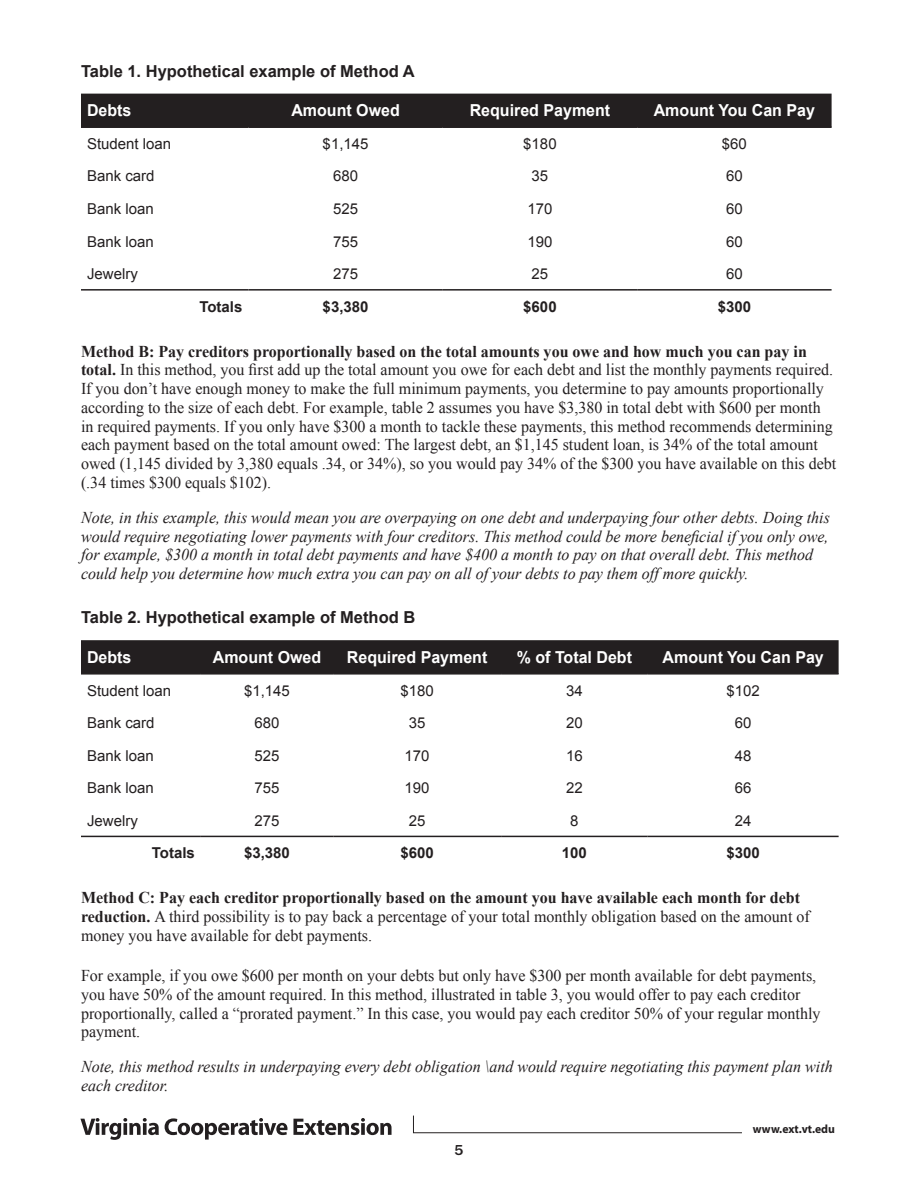
<style>
.page{position:relative;width:918px;height:1188px;background:#fff}
.page>*{position:absolute;margin:0;border:0;box-sizing:border-box;transform-origin:0 0}
.t1{font:16.5px/18.8px "Times New Roman";color:#231f20}
.t2{font:italic 16.5px/18.8px "Times New Roman";color:#231f20}
.t3{font:700 16.5px "Arial";color:#fff}
.t4{font:700 16.5px "Arial";color:#231f20}
.t5{font:15px "Arial";color:#231f20}
.t6{font:700 15px "Arial";color:#231f20}
.t7{font:15px "Franklin Gothic Mdm";color:#231f20}
.t8{font:700 12px "Myriad Pro";color:#231f20}
.s1{font-weight:700}
</style>
<div class="page">
<svg style="left:80px;top:1118px;width:79px;height:22px"></svg>
<svg style="left:165px;top:1118px;width:122px;height:22px"></svg>
<svg style="left:293px;top:1118px;width:99px;height:17px"></svg>
<svg style="left:413px;top:1115px;width:329px;height:19px"></svg>
<div style="left:81px;top:94px;width:751px;height:32px;background:#231f20"></div>
<hr style="left:81px;top:126px;width:167px;height:2px;background:#231f20">
<hr style="left:248px;top:126px;width:195px;height:2px;background:#231f20">
<hr style="left:443px;top:126px;width:194px;height:2px;background:#231f20">
<hr style="left:637px;top:126px;width:195px;height:2px;background:#231f20">
<hr style="left:81px;top:289px;width:167px;height:2px;background:#231f20">
<hr style="left:248px;top:289px;width:195px;height:2px;background:#231f20">
<hr style="left:443px;top:289px;width:194px;height:2px;background:#231f20">
<hr style="left:637px;top:289px;width:195px;height:2px;background:#231f20">
<div style="left:81px;top:640px;width:758px;height:33px;background:#231f20"></div>
<hr style="left:81px;top:673px;width:120px;height:2px;background:#231f20">
<hr style="left:201px;top:673px;width:132px;height:2px;background:#231f20">
<hr style="left:333px;top:673px;width:168px;height:2px;background:#231f20">
<hr style="left:501px;top:673px;width:147px;height:2px;background:#231f20">
<hr style="left:648px;top:673px;width:191px;height:2px;background:#231f20">
<hr style="left:81px;top:836px;width:120px;height:1px;background:#231f20">
<hr style="left:201px;top:836px;width:132px;height:1px;background:#231f20">
<hr style="left:333px;top:836px;width:168px;height:1px;background:#231f20">
<hr style="left:501px;top:836px;width:147px;height:1px;background:#231f20">
<hr style="left:648px;top:836px;width:191px;height:1px;background:#231f20">
<p class="t4" style="left:81px;top:60px;width:335px">Table 1. Hypothetical example of Method A</p>
<p class="t3" style="left:87px;top:100px;width:46px">Debts</p>
<p class="t3" style="left:291px;top:100px;width:110px">Amount Owed</p>
<p class="t3" style="left:470px;top:100px;width:142px">Required Payment</p>
<p class="t3" style="left:654px;top:100px;width:163px">Amount You Can Pay</p>
<p class="t5" style="left:87px;top:134px;width:86px">Student loan</p>
<p class="t5" style="left:323px;top:134px;width:47px">$1,145</p>
<p class="t5" style="left:523px;top:134px;width:35px">$180</p>
<p class="t5" style="left:722px;top:134px;width:27px">$60</p>
<p class="t5" style="left:87px;top:166px;width:69px">Bank card</p>
<p class="t5" style="left:333px;top:166px;width:27px">680</p>
<p class="t5" style="left:532px;top:166px;width:18px">35</p>
<p class="t5" style="left:726px;top:166px;width:18px">60</p>
<p class="t5" style="left:87px;top:199px;width:68px">Bank loan</p>
<p class="t5" style="left:333px;top:199px;width:27px">525</p>
<p class="t5" style="left:527px;top:199px;width:27px">170</p>
<p class="t5" style="left:726px;top:199px;width:18px">60</p>
<p class="t5" style="left:87px;top:231px;width:68px">Bank loan</p>
<p class="t5" style="left:333px;top:231px;width:27px">755</p>
<p class="t5" style="left:527px;top:231px;width:27px">190</p>
<p class="t5" style="left:726px;top:231px;width:18px">60</p>
<p class="t5" style="left:87px;top:264px;width:52px">Jewelry</p>
<p class="t5" style="left:333px;top:264px;width:27px">275</p>
<p class="t5" style="left:532px;top:264px;width:18px">25</p>
<p class="t5" style="left:726px;top:264px;width:18px">60</p>
<p class="t6" style="left:199px;top:296px;width:45px">Totals</p>
<p class="t6" style="left:323px;top:296px;width:47px">$3,380</p>
<p class="t6" style="left:523px;top:296px;width:35px">$600</p>
<p class="t6" style="left:718px;top:296px;width:35px">$300</p>
<p class="t1" style="left:81px;top:342px;width:757px"><span class="s1">Method B: Pay creditors proportionally based on the total amounts you owe and how much you can pay in total.</span> In this method, you first add up the total amount you owe for each debt and list the monthly payments required.<br>If you don’t have enough money to make the full minimum payments, you determine to pay amounts proportionally according to the size of each debt. For example, table 2 assumes you have $3,380 in total debt with $600 per month in required payments. If you only have $300 a month to tackle these payments, this method recommends determining each payment based on the total amount owed: The largest debt, an $1,145 student loan, is 34% of the total amount owed (1,145 divided by 3,380 equals .34, or 34%), so you would pay 34% of the $300 you have available on this debt (.34 times $300 equals $102).</p>
<p class="t2" style="left:81px;top:508px;width:750px">Note, in this example, this would mean you are overpaying on one debt and underpaying four other debts. Doing this would require negotiating lower payments with four creditors. This method could be more beneficial if you only owe, for example, $300 a month in total debt payments and have $400 a month to pay on that overall debt. This method could help you determine how much extra you can pay on all of your debts to pay them off more quickly.</p>
<p class="t4" style="left:81px;top:607px;width:336px">Table 2. Hypothetical example of Method B</p>
<p class="t3" style="left:87px;top:646px;width:46px">Debts</p>
<p class="t3" style="left:213px;top:646px;width:110px">Amount Owed</p>
<p class="t3" style="left:347px;top:646px;width:142px">Required Payment</p>
<p class="t3" style="left:517px;top:646px;width:117px">% of Total Debt</p>
<p class="t3" style="left:663px;top:646px;width:163px">Amount You Can Pay</p>
<p class="t5" style="left:87px;top:680px;width:86px">Student loan</p>
<p class="t5" style="left:244px;top:680px;width:47px">$1,145</p>
<p class="t5" style="left:400px;top:680px;width:35px">$180</p>
<p class="t5" style="left:566px;top:680px;width:18px">34</p>
<p class="t5" style="left:726px;top:680px;width:35px">$102</p>
<p class="t5" style="left:87px;top:713px;width:69px">Bank card</p>
<p class="t5" style="left:255px;top:713px;width:27px">680</p>
<p class="t5" style="left:409px;top:713px;width:18px">35</p>
<p class="t5" style="left:566px;top:713px;width:18px">20</p>
<p class="t5" style="left:735px;top:713px;width:18px">60</p>
<p class="t5" style="left:87px;top:745px;width:68px">Bank loan</p>
<p class="t5" style="left:255px;top:745px;width:27px">525</p>
<p class="t5" style="left:405px;top:745px;width:27px">170</p>
<p class="t5" style="left:566px;top:745px;width:18px">16</p>
<p class="t5" style="left:735px;top:745px;width:18px">48</p>
<p class="t5" style="left:87px;top:778px;width:68px">Bank loan</p>
<p class="t5" style="left:255px;top:778px;width:27px">755</p>
<p class="t5" style="left:405px;top:778px;width:27px">190</p>
<p class="t5" style="left:566px;top:778px;width:18px">22</p>
<p class="t5" style="left:735px;top:778px;width:18px">66</p>
<p class="t5" style="left:87px;top:811px;width:52px">Jewelry</p>
<p class="t5" style="left:255px;top:811px;width:27px">275</p>
<p class="t5" style="left:409px;top:811px;width:18px">25</p>
<p class="t5" style="left:570px;top:811px;width:10px">8</p>
<p class="t5" style="left:735px;top:811px;width:18px">24</p>
<p class="t6" style="left:152px;top:843px;width:45px">Totals</p>
<p class="t6" style="left:244px;top:843px;width:47px">$3,380</p>
<p class="t6" style="left:400px;top:843px;width:35px">$600</p>
<p class="t6" style="left:562px;top:843px;width:27px">100</p>
<p class="t6" style="left:726px;top:843px;width:35px">$300</p>
<p class="t1" style="left:81px;top:888px;width:730px"><span class="s1">Method C: Pay each creditor proportionally based on the amount you have available each month for debt reduction.</span> A third possibility is to pay back a percentage of your total monthly obligation based on the amount of money you have available for debt payments.</p>
<p class="t1" style="left:81px;top:966px;width:741px">For example, if you owe $600 per month on your debts but only have $300 per month available for debt payments, you have 50% of the amount required. In this method, illustrated in table 3, you would offer to pay each creditor proportionally, called a “prorated payment.” In this case, you would pay each creditor 50% of your regular monthly payment.</p>
<p class="t2" style="left:81px;top:1057px;width:753px">Note, this method results in underpaying every debt obligation \and would require negotiating this payment plan with each creditor.</p>
<p class="t7" style="left:455px;top:1140px;width:10px">5</p>
<p class="t8" style="left:753px;top:1121px;width:84px">www.ext.vt.edu</p>
</div>
